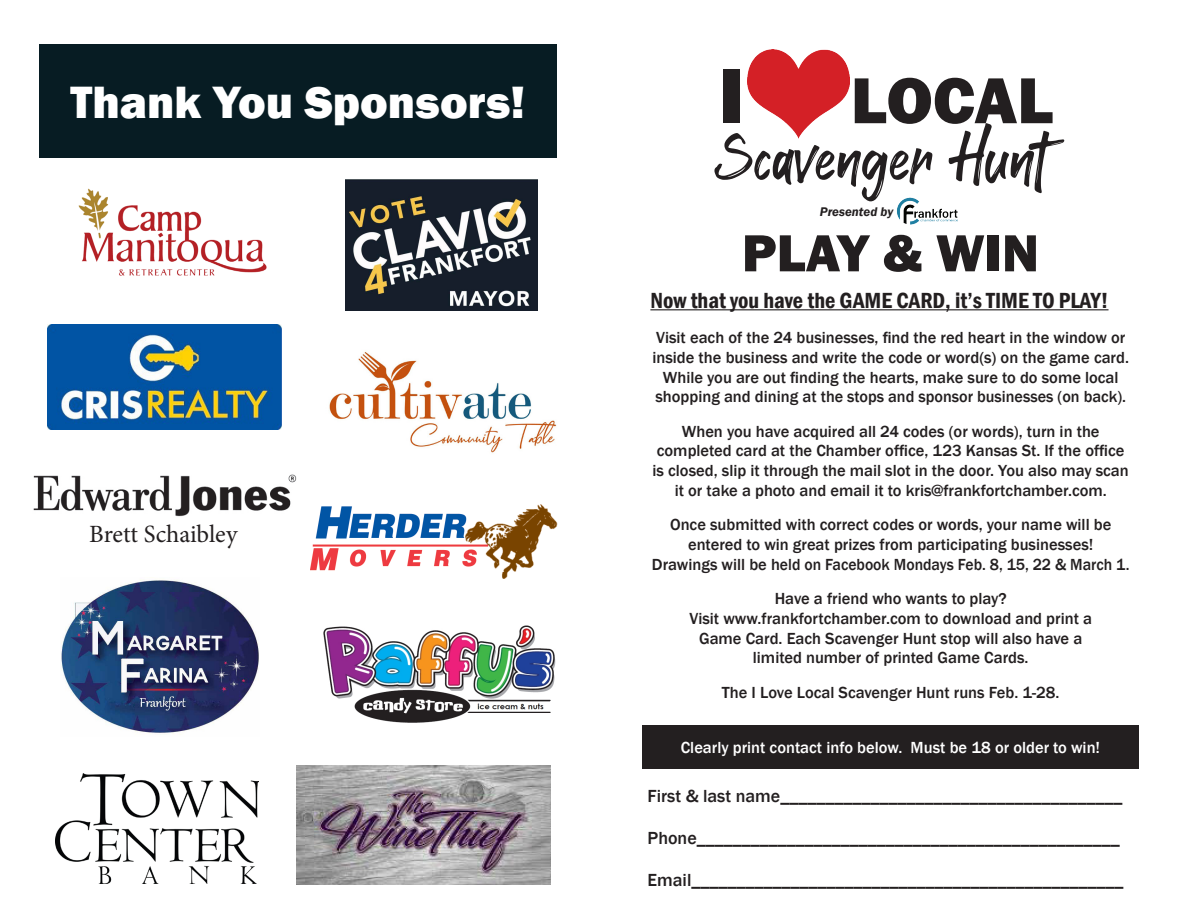
<style>
.page{position:relative;width:1188px;height:918px;background:#fff}
.page>*{position:absolute;margin:0;border:0;box-sizing:border-box;transform-origin:0 0}
.t1{font:800 80.7px "Franklin Gothic";color:#231f20}
.t2{font:800 67.2px "Franklin Gothic";letter-spacing:-.005em;color:#231f20}
.t3{font:61.8px "Red Rock";color:#231f20}
.t4{font:800 54px "Franklin Gothic";color:#231f20}
.t5{font:800 46.65px "Franklin Gothic";color:#fff}
.t6{font:24.9px "Minion Pro";letter-spacing:-.005em;color:#231f20}
.t7{font:600 condensed 22.5px "Franklin Gothic";color:#231f20}
.t8{font:500 18px "Franklin Gothic";color:#231f20}
.t9{font:500 16.5px/19.8px "Franklin Gothic";color:#231f20;text-align:center}
.t10{font:500 16.5px "Franklin Gothic";color:#fff}
.t11{font:italic 600 12.9px "Franklin Gothic";color:#231f20}
</style>
<div class="page">
<img style="left:748px;top:50px;width:102px;height:89px">
<img style="left:897px;top:197px;width:61px;height:28px">
<hr style="left:650px;top:309px;width:459px;height:1px;background:#231f20">
<div style="left:642px;top:725px;width:497px;height:44px;background:#231f20"></div>
<img style="left:79px;top:188px;width:188px;height:88px">
<div style="left:39px;top:44px;width:518px;height:114px;background:#071c23"></div>
<img style="left:61px;top:580px;width:198px;height:154px">
<img style="left:55px;top:773px;width:203px;height:110px">
<img style="left:323px;top:625px;width:233px;height:98px">
<img style="left:345px;top:180px;width:193px;height:131px">
<img style="left:329px;top:352px;width:228px;height:101px">
<img style="left:311px;top:504px;width:247px;height:75px">
<img style="left:296px;top:765px;width:255px;height:119px">
<img style="left:48px;top:324px;width:234px;height:105px">
<img style="left:33px;top:474px;width:263px;height:43px">
<p class="t5" style="left:71px;top:72px;width:456px">Thank You Sponsors!</p>
<p class="t6" style="left:89px;top:517px;width:150px">Brett Schaibley</p>
<p class="t1" style="left:718px;top:44px;width:27px">I</p>
<p class="t2" style="left:851px;top:57px;width:204px">LOCAL</p>
<p class="t3" style="left:714px;top:113px;width:334px">Scavenger Hunt</p>
<p class="t11" style="left:820px;top:203px;width:75px">Presented by</p>
<p class="t4" style="left:742px;top:218px;width:299px">PLAY &amp; WIN</p>
<p class="t7" style="left:650px;top:286px;width:460px">Now that you have the GAME CARD, it’s TIME TO PLAY!</p>
<p class="t9" style="left:652px;top:328px;width:478px">Visit each of the 24 businesses, find the red heart in the window or inside the business and write the code or word(s) on the game card.<br>While you are out finding the hearts, make sure to do some local shopping and dining at the stops and sponsor businesses (on back).</p>
<p class="t9" style="left:682px;top:421px;width:419px">When you have acquired all 24 codes (or words), turn in the</p>
<p class="t9" style="left:653px;top:441px;width:478px">completed card at the Chamber office, 123 Kansas St. If the office is closed, slip it through the mail slot in the door. You also may scan it or take a photo and email it to kris@frankfortchamber.com.</p>
<p class="t9" style="left:670px;top:515px;width:443px">Once submitted with correct codes or words, your name will be</p>
<p class="t9" style="left:688px;top:535px;width:407px">entered to win great prizes from participating businesses!</p>
<p class="t9" style="left:652px;top:555px;width:479px">Drawings will be held on Facebook Mondays Feb. 8, 15, 22 &amp; March 1.</p>
<p class="t9" style="left:775px;top:589px;width:234px">Have a friend who wants to play?</p>
<p class="t9" style="left:689px;top:609px;width:404px">Visit www.frankfortchamber.com to download and print a<br>Game Card. Each Scavenger Hunt stop will also have a</p>
<p class="t9" style="left:753px;top:648px;width:277px">limited number of printed Game Cards.</p>
<p class="t9" style="left:722px;top:682px;width:339px">The I Love Local Scavenger Hunt runs Feb. 1-28.</p>
<p class="t10" style="left:681px;top:737px;width:421px">Clearly print contact info below. Must be 18 or older to win!</p>
<p class="t8" style="left:648px;top:784px;width:476px">First &amp; last name______________________________________</p>
<p class="t8" style="left:648px;top:826px;width:474px">Phone_______________________________________________</p>
<p class="t8" style="left:648px;top:868px;width:477px">Email________________________________________________</p>
</div>
